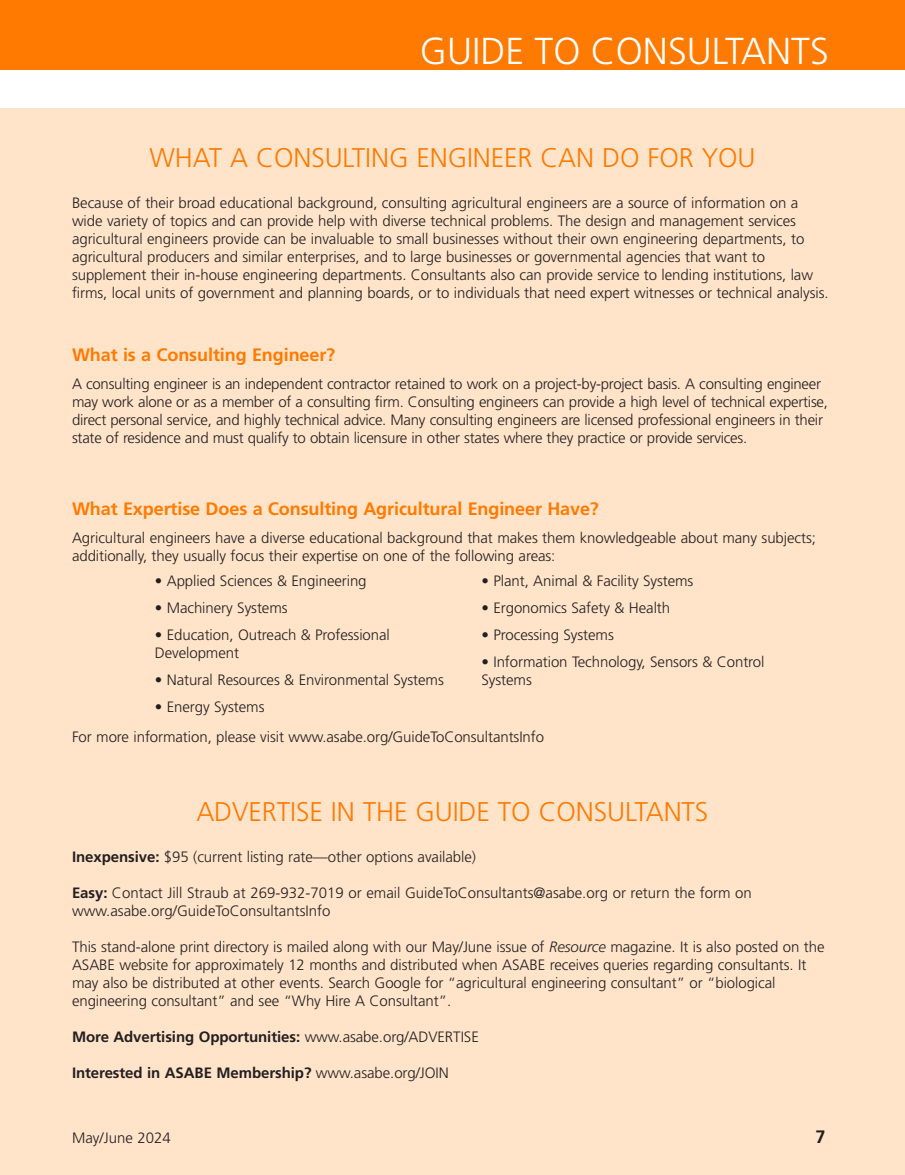
<style>
.page{position:relative;width:905px;height:1175px;background:#fff}
.page>*{position:absolute;margin:0;border:0;box-sizing:border-box;transform-origin:0 0}
.t1{font:300 37.5px "Frutiger";color:#fff}
.t2{font:300 27px "Frutiger";letter-spacing:-.005em;color:#ff7a00}
.t3{font:700 18px "Frutiger";letter-spacing:-.005em;color:#ff7a00}
.t4{font:700 18px "Frutiger";color:#231f20}
.t5{font:300 15px/18px "Frutiger";letter-spacing:-.005em;color:#231f20}
.t6{font:700 15px "Frutiger";letter-spacing:-.005em;color:#231f20}
.s1{font-weight:700}
.s2{font-style:italic}
.s3{font-weight:300}
</style>
<div class="page">
<div style="left:1px;top:108px;width:903px;height:1066px;background:#ffe4ca"></div>
<div style="left:0;top:0;width:904px;height:70px;background:#ff7a00"></div>
<h1 class="t1" style="left:420px;top:36px;width:410px">GUIDE TO CONSULTANTS</h1>
<h2 class="t2" style="left:149px;top:146px;width:607px">WHAT A CONSULTING ENGINEER CAN DO FOR YOU</h2>
<p class="t5" style="left:72px;top:195px;width:758px">Because of their broad educational background, consulting agricultural engineers are a source of information on a wide variety of topics and can provide help with diverse technical problems. The design and management services agricultural engineers provide can be invaluable to small businesses without their own engineering departments, to agricultural producers and similar enterprises, and to large businesses or governmental agencies that want to supplement their in-house engineering departments. Consultants also can provide service to lending institutions, law firms, local units of government and planning boards, or to individuals that need expert witnesses or technical analysis.</p>
<p class="t3" style="left:72px;top:347px;width:265px">What is a Consulting Engineer?</p>
<p class="t5" style="left:72px;top:376px;width:757px">A consulting engineer is an independent contractor retained to work on a project-by-project basis. A consulting engineer may work alone or as a member of a consulting firm. Consulting engineers can provide a high level of technical expertise, direct personal service, and highly technical advice. Many consulting engineers are licensed professional engineers in their state of residence and must qualify to obtain licensure in other states where they practice or provide services.</p>
<p class="t3" style="left:72px;top:501px;width:528px">What Expertise Does a Consulting Agricultural Engineer Have?</p>
<p class="t5" style="left:72px;top:530px;width:745px">Agricultural engineers have a diverse educational background that makes them knowledgeable about many subjects; additionally, they usually focus their expertise on one of the following areas:</p>
<p class="t5" style="left:155px;top:573px;width:213px">• Applied Sciences &amp; Engineering</p>
<p class="t5" style="left:155px;top:600px;width:134px">• Machinery Systems</p>
<p class="t5" style="left:155px;top:627px;width:236px">• Education, Outreach &amp; Professional<br>Development</p>
<p class="t5" style="left:155px;top:672px;width:290px">• Natural Resources &amp; Environmental Systems</p>
<p class="t5" style="left:155px;top:699px;width:111px">• Energy Systems</p>
<p class="t5" style="left:481px;top:573px;width:213px">• Plant, Animal &amp; Facility Systems</p>
<p class="t5" style="left:481px;top:600px;width:190px">• Ergonomics Safety &amp; Health</p>
<p class="t5" style="left:481px;top:627px;width:134px">• Processing Systems</p>
<p class="t5" style="left:481px;top:654px;width:284px">• Information Technology, Sensors &amp; Control<br>Systems</p>
<p class="t5" style="left:72px;top:729px;width:473px">For more information, please visit www.asabe.org/GuideToConsultantsInfo</p>
<h2 class="t2" style="left:196px;top:800px;width:513px">ADVERTISE IN THE GUIDE TO CONSULTANTS</h2>
<p class="t5" style="left:72px;top:849px;width:405px"><span class="s1">Inexpensive:</span> $95 (current listing rate—other options available)</p>
<p class="t5" style="left:72px;top:885px;width:681px"><span class="s1">Easy:</span> Contact Jill Straub at 269-932-7019 or email GuideToConsultants@asabe.org or return the form on www.asabe.org/GuideToConsultantsInfo</p>
<p class="t5" style="left:72px;top:939px;width:754px">This stand-alone print directory is mailed along with our May/June issue of <span class="s2">Resource</span> magazine. It is also posted on the ASABE website for approximately 12 months and distributed when ASABE receives queries regarding consultants. It may also be distributed at other events. Search Google for “agricultural engineering consultant” or “biological engineering consultant” and see “Why Hire A Consultant”.</p>
<p class="t6" style="left:72px;top:1030px;width:408px">More Advertising Opportunities: <span class="s3">www.asabe.org/ADVERTISE</span></p>
<p class="t6" style="left:72px;top:1066px;width:378px">Interested in ASABE Membership? <span class="s3">www.asabe.org/JOIN</span></p>
<p class="t5" style="left:72px;top:1130px;width:100px">May/June 2024</p>
<p class="t4" style="left:815px;top:1129px;width:12px">7</p>
</div>
